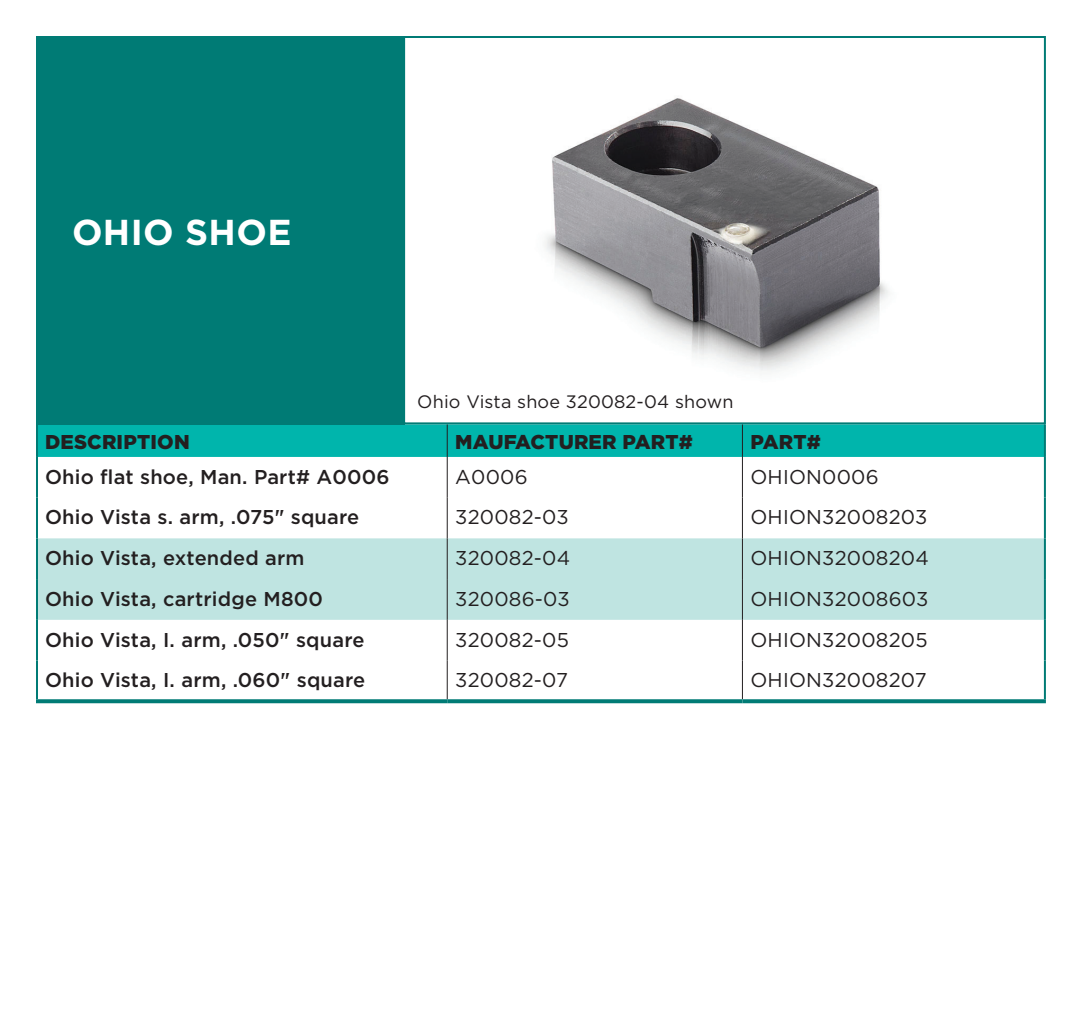
<style>
.page{position:relative;width:1080px;height:1032px;background:#fff}
.page>*{position:absolute;margin:0;border:0;box-sizing:border-box;transform-origin:0 0}
.t1{font:700 36px "Gotham";letter-spacing:.01em;color:#fff}
.t2{font:500 20px "Gotham";letter-spacing:.01em;color:#231f20}
.t3{font:20px "Gotham";letter-spacing:.01em;color:#231f20}
.t4{font:900 20px "Gotham";letter-spacing:.01em;color:#231f20}
.t5{font:18px "Gotham";letter-spacing:.01em;color:#231f20}
</style>
<div class="page">
<div style="left:38px;top:424px;width:1006px;height:33px;background:#00b5ac"></div>
<div style="left:38px;top:538px;width:1006px;height:82px;background:#bfe4e1"></div>
<hr style="left:447px;top:424px;width:1px;height:33px;background:#231f20">
<hr style="left:742px;top:424px;width:1px;height:33px;background:#231f20">
<hr style="left:447px;top:457px;width:1px;height:41px;background:#231f20">
<hr style="left:742px;top:457px;width:1px;height:41px;background:#231f20">
<hr style="left:447px;top:498px;width:1px;height:40px;background:#231f20">
<hr style="left:742px;top:498px;width:1px;height:40px;background:#231f20">
<hr style="left:447px;top:538px;width:1px;height:41px;background:#231f20">
<hr style="left:742px;top:538px;width:1px;height:41px;background:#231f20">
<hr style="left:447px;top:579px;width:1px;height:41px;background:#231f20">
<hr style="left:742px;top:579px;width:1px;height:41px;background:#231f20">
<hr style="left:447px;top:620px;width:1px;height:41px;background:#231f20">
<hr style="left:742px;top:620px;width:1px;height:41px;background:#231f20">
<hr style="left:447px;top:661px;width:1px;height:38px;background:#231f20">
<hr style="left:742px;top:661px;width:1px;height:38px;background:#231f20">
<svg style="left:36px;top:699px;width:411px;height:4px;fill:#007b75"></svg>
<svg style="left:447px;top:699px;width:295px;height:4px"></svg>
<svg style="left:742px;top:699px;width:304px;height:4px"></svg>
<hr style="left:36px;top:424px;width:2px;height:33px;background:#007b75">
<hr style="left:1044px;top:424px;width:2px;height:33px;background:#007b75">
<hr style="left:36px;top:457px;width:2px;height:41px;background:#007b75">
<hr style="left:1044px;top:457px;width:2px;height:41px;background:#007b75">
<hr style="left:36px;top:498px;width:2px;height:40px;background:#007b75">
<hr style="left:1044px;top:498px;width:2px;height:40px;background:#007b75">
<hr style="left:36px;top:538px;width:2px;height:41px;background:#007b75">
<hr style="left:1044px;top:538px;width:2px;height:41px;background:#007b75">
<hr style="left:36px;top:579px;width:2px;height:41px;background:#007b75">
<hr style="left:1044px;top:579px;width:2px;height:41px;background:#007b75">
<hr style="left:36px;top:620px;width:2px;height:41px;background:#007b75">
<hr style="left:1044px;top:620px;width:2px;height:41px;background:#007b75">
<hr style="left:36px;top:661px;width:2px;height:38px;background:#007b75">
<hr style="left:1044px;top:661px;width:2px;height:38px;background:#007b75">
<img style="left:545px;top:98px;width:344px;height:274px">
<div style="left:403px;top:36px;width:643px;height:388px;border:2px solid #007b75"></div>
<div style="left:36px;top:36px;width:368px;height:388px;background:#007b75"></div>
<h1 class="t1" style="left:72px;top:208px;width:221px">OHIO SHOE</h1>
<p class="t5" style="left:417px;top:392px;width:318px">Ohio Vista shoe 320082-04 shown</p>
<p class="t4" style="left:45px;top:430px;width:146px">DESCRIPTION</p>
<p class="t4" style="left:455px;top:430px;width:239px">MAUFACTURER PART#</p>
<p class="t4" style="left:750px;top:430px;width:72px">PART#</p>
<p class="t2" style="left:45px;top:465px;width:346px">Ohio flat shoe, Man. Part# A0006</p>
<p class="t3" style="left:455px;top:466px;width:74px">A0006</p>
<p class="t3" style="left:750px;top:466px;width:130px">OHION0006</p>
<p class="t2" style="left:45px;top:506px;width:316px">Ohio Vista s. arm, .075" square</p>
<p class="t3" style="left:455px;top:506px;width:115px">320082-03</p>
<p class="t3" style="left:750px;top:506px;width:179px">OHION32008203</p>
<p class="t2" style="left:45px;top:547px;width:261px">Ohio Vista, extended arm</p>
<p class="t3" style="left:455px;top:547px;width:116px">320082-04</p>
<p class="t3" style="left:750px;top:547px;width:180px">OHION32008204</p>
<p class="t2" style="left:45px;top:587px;width:280px">Ohio Vista, cartridge M800</p>
<p class="t3" style="left:455px;top:588px;width:116px">320086-03</p>
<p class="t3" style="left:750px;top:588px;width:179px">OHION32008603</p>
<p class="t2" style="left:45px;top:628px;width:321px">Ohio Vista, I. arm, .050" square</p>
<p class="t3" style="left:455px;top:628px;width:115px">320082-05</p>
<p class="t3" style="left:750px;top:628px;width:179px">OHION32008205</p>
<p class="t2" style="left:45px;top:669px;width:322px">Ohio Vista, I. arm, .060" square</p>
<p class="t3" style="left:455px;top:669px;width:114px">320082-07</p>
<p class="t3" style="left:750px;top:669px;width:178px">OHION32008207</p>
</div>
